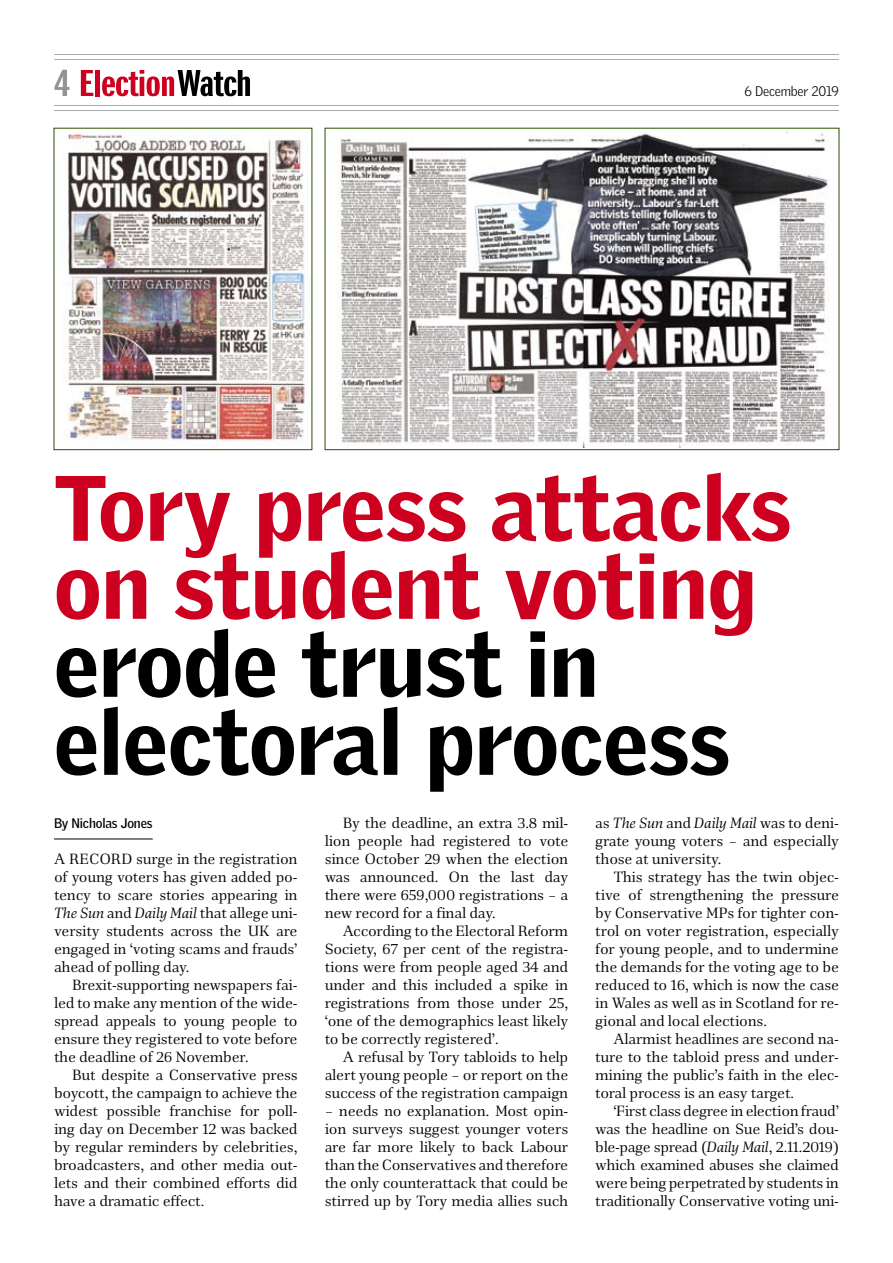
<style>
.page{position:relative;width:893px;height:1263px;background:#fff}
.page>*{position:absolute;margin:0;border:0;box-sizing:border-box;transform-origin:0 0}
.Head1_GriffMed{font:900 90px/78px "Griffith Gothic";color:#ce0020}
._14ptIntro{font:39px "Franklin Gothic Demi X Cmpr";letter-spacing:-.01em;color:#ce0020;scale:1.36 1}
._1_Text{font:15px/18px "Richler Pro PE";letter-spacing:-.02em;color:#000;text-align:justify}
._2_Text1stPara{font:15px/18px "Richler Pro PE";letter-spacing:-.02em;color:#000;text-align:justify}
._3_Byline{font:700 13.5px "Griffith Gothic";color:#000}
._4_Caption{font:300 13.5px "Griffith Gothic";letter-spacing:-.01em;color:#000}
.s1{color:#949494}
.s2{color:#000}
.s3{font-style:italic}
</style>
<div class="page">
<hr style="left:54px;top:54px;width:785px;height:1px;background:#acacac">
<hr style="left:54px;top:59px;width:785px;height:1px;background:#acacac">
<hr style="left:54px;top:105px;width:785px;height:1px;background:#acacac">
<hr style="left:54px;top:110px;width:785px;height:1px;background:#acacac">
<hr style="left:54px;top:839px;width:99px;height:1px;background:#000">
<img style="left:337px;top:131px;width:492px;height:317px">
<div style="left:325px;top:128px;width:514px;height:322px;border:1px solid #2c4f00"></div>
<img style="left:64px;top:134px;width:241px;height:313px">
<p class="_14ptIntro" style="left:54px;top:62px;width:147px"><span class="s1">4</span> Election<span class="s2">Watch</span></p>
<p class="_4_Caption" style="left:745px;top:83px;width:96px">6 December 2019</p>
<p class="Head1_GriffMed" style="left:54px;top:467px;width:738px">Tory press attacks on student voting <span class="s2">erode trust in electoral process</span></p>
<p class="_3_Byline" style="left:54px;top:815px;width:100px">By Nicholas Jones</p>
<p class="_2_Text1stPara" style="left:54px;top:850px;width:245px">A reco rd surge in the registration of young voters has given added po&shy;tency to scare stories appearing in <span class="s3">The Sun</span> and <span class="s3">Daily Mail</span> that allege uni&shy;versity students across the UK are engaged in ‘voting scams and frauds’ ahead of polling day.</p>
<p class="_1_Text" style="left:54px;top:976px;width:245px;text-indent:18px">Brexit-supporting newspapers fai&shy;led to make any mention of the wide&shy;spread appeals to young people to ensure they registered to vote before the deadline of 26 November.</p>
<p class="_1_Text" style="left:54px;top:1066px;width:245px;text-indent:18px">But despite a Conservative press boycott, the campaign to achieve the widest possible franchise for poll&shy;ing day on December 12 was backed by regular reminders by celebrities, broadcasters, and other media out&shy;lets and their combined efforts did have a dramatic effect.</p>
<p class="_1_Text" style="left:325px;top:814px;width:245px;text-indent:18px">By the deadline, an extra 3.8 mil&shy;lion people had registered to vote since October 29 when the election was announced. On the last day there were 659,000 registrations – a new record for a final day.</p>
<p class="_1_Text" style="left:325px;top:922px;width:245px;text-indent:18px">According to the Electoral Reform Society, 67 per cent of the registra&shy;tions were from people aged 34 and under and this included a spike in registrations from those under 25, ‘one of the demographics least likely to be correctly registered’.</p>
<p class="_1_Text" style="left:325px;top:1048px;width:245px;text-indent:18px">A refusal by Tory tabloids to help alert young people – or report on the success of the registration campaign</p>
<p class="_1_Text" style="left:325px;top:1102px;width:245px">– needs no explanation. Most opin&shy;ion surveys suggest younger voters are far more likely to back Labour than the Conservatives and therefore the only counterattack that could be stirred up by Tory media allies such</p>
<p class="_1_Text" style="left:595px;top:814px;width:245px">as <span class="s3">The Sun</span> and <span class="s3">Daily Mail</span> was to deni&shy;grate young voters – and especially those at university.</p>
<p class="_1_Text" style="left:595px;top:868px;width:245px;text-indent:18px">This strategy has the twin objec&shy;tive of strengthening the pressure by Conservative MPs for tighter con&shy;trol on voter registration, especially for young people, and to undermine the demands for the voting age to be reduced to 16, which is now the case in Wales as well as in Scotland for re&shy;gional and local elections.</p>
<p class="_1_Text" style="left:595px;top:1030px;width:245px;text-indent:18px">Alarmist headlines are second na&shy;ture to the tabloid press and under&shy;mining the public’s faith in the elec&shy;toral process is an easy target.</p>
<p class="_1_Text" style="left:595px;top:1102px;width:245px;text-indent:18px">‘First class degree in election fraud’ was the headline on Sue Reid’s dou&shy;ble-page spread (<span class="s3">Daily Mail</span>, 2.11.2019) which examined abuses she claimed were being perpetrated by students in traditionally Conservative voting uni-</p>
</div>
